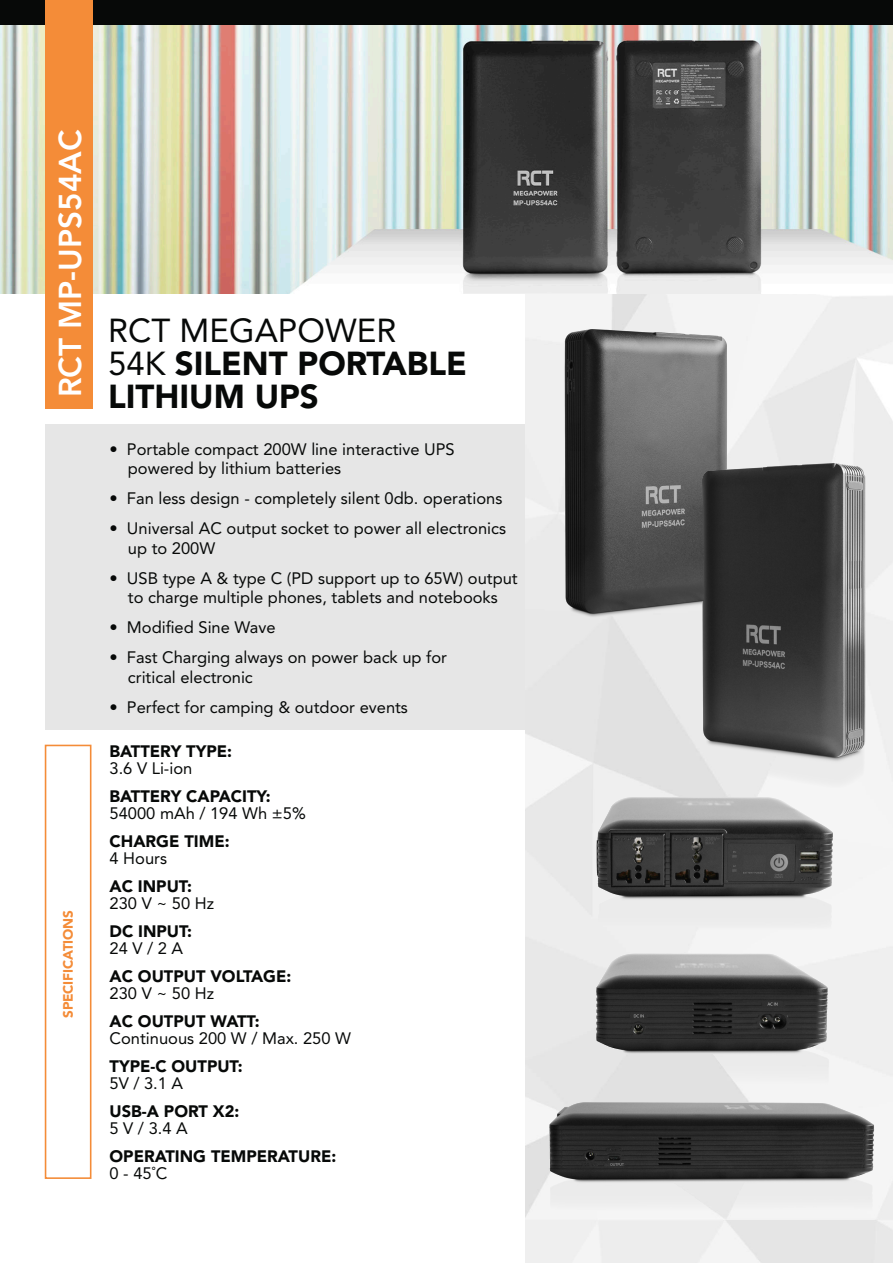
<style>
.page{position:relative;width:893px;height:1263px;background:#fff}
.page>*{position:absolute;margin:0;border:0;box-sizing:border-box;transform-origin:0 0}
.t1{font:900 33px/33px "Avenir LT Std";color:#070908}
.t2{font:800 31.35px "Avenir LT Std";color:#fff}
.t3{font:16.5px/19.5px "Avenir LT Std";color:#070908}
.t4{font:900 16.5px "Avenir LT Std";color:#070908}
.t5{font:900 13.5px "Avenir LT Std";letter-spacing:-.01em;color:#f48c38}
.s1{font-weight:400}
</style>
<div class="page">
<div style="left:45px;top:745px;width:46px;height:434px;border:2px solid #f48c38"></div>
<div style="left:45px;top:424px;width:501px;height:305px;background:#e6e6e6"></div>
<img style="left:0;top:24px;width:893px;height:269px">
<div style="left:0;top:0;width:893px;height:24px;background:#070908"></div>
<div style="left:45px;top:0;width:48px;height:408px;background:#f48c38"></div>
<img style="left:526px;top:307px;width:244px;height:349px">
<img style="left:653px;top:436px;width:240px;height:369px">
<img style="left:549px;top:750px;width:324px;height:208px">
<img style="left:552px;top:906px;width:318px;height:158px">
<img style="left:525px;top:1064px;width:368px;height:183px">
<h2 class="t2" style="left:52px;top:397px;width:269px;rotate:-90deg">RCT MP-UPS54AC</h2>
<p class="t5" style="left:60px;top:1018px;width:109px;rotate:-90deg">SPECIFICATIONS</p>
<h1 class="t1" style="left:108px;top:314px;width:360px"><span class="s1">RCT MEGAPOWER<br>54K</span> SILENT PORTABLE<br>LITHIUM UPS</h1>
<p class="t3" style="left:128px;top:439px;width:328px;text-indent:-18px">• Portable compact 200W line interactive UPS powered by lithium batteries</p>
<p class="t3" style="left:110px;top:489px;width:394px">• Fan less design - completely silent 0db. operations</p>
<p class="t3" style="left:128px;top:519px;width:380px;text-indent:-18px">• Universal AC output socket to power all electronics up to 200W</p>
<p class="t3" style="left:110px;top:568px;width:410px;text-align:center">• USB type A &amp; type C (PD support up to 65W) output to charge multiple phones, tablets and notebooks</p>
<p class="t3" style="left:110px;top:618px;width:167px">• Modified Sine Wave</p>
<p class="t3" style="left:128px;top:648px;width:321px;text-indent:-18px">• Fast Charging always on power back up for critical electronic</p>
<p class="t3" style="left:110px;top:697px;width:300px">• Perfect for camping &amp; outdoor events</p>
<p class="t4" style="left:110px;top:741px;width:124px">BATTERY TYPE:</p>
<p class="t3" style="left:110px;top:758px;width:84px">3.6 V Li-ion</p>
<p class="t4" style="left:110px;top:786px;width:163px">BATTERY CAPACITY:</p>
<p class="t3" style="left:110px;top:803px;width:198px">54000 mAh / 194 Wh ±5%</p>
<p class="t4" style="left:110px;top:831px;width:122px">CHARGE TIME:</p>
<p class="t3" style="left:110px;top:848px;width:59px">4 Hours</p>
<p class="t4" style="left:110px;top:876px;width:84px">AC INPUT:</p>
<p class="t3" style="left:110px;top:893px;width:106px">230 V ~ 50 Hz</p>
<p class="t4" style="left:110px;top:921px;width:84px">DC INPUT:</p>
<p class="t3" style="left:110px;top:938px;width:75px">24 V / 2 A</p>
<p class="t4" style="left:110px;top:966px;width:183px">AC OUTPUT VOLTAGE:</p>
<p class="t3" style="left:110px;top:983px;width:106px">230 V ~ 50 Hz</p>
<p class="t4" style="left:110px;top:1011px;width:152px">AC OUTPUT WATT:</p>
<p class="t3" style="left:110px;top:1028px;width:243px">Continuous 200 W / Max. 250 W</p>
<p class="t4" style="left:110px;top:1056px;width:135px">TYPE-C OUTPUT:</p>
<p class="t3" style="left:110px;top:1073px;width:75px">5V / 3.1 A</p>
<p class="t4" style="left:110px;top:1101px;width:131px">USB-A PORT X2:</p>
<p class="t3" style="left:110px;top:1118px;width:80px">5 V / 3.4 A</p>
<p class="t4" style="left:110px;top:1146px;width:228px">OPERATING TEMPERATURE:</p>
<p class="t3" style="left:110px;top:1163px;width:59px">0 - 45˚C</p>
</div>
